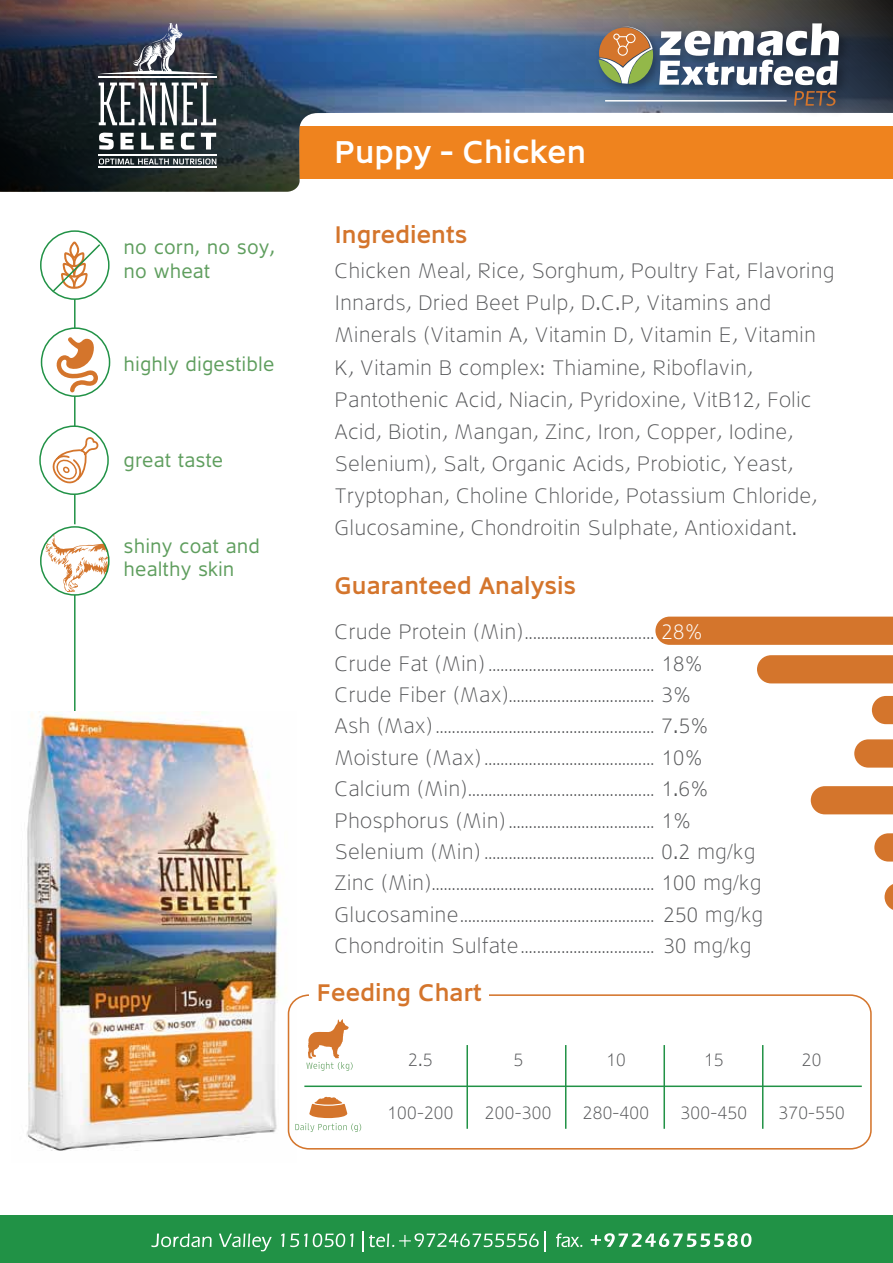
<style>
.page{position:relative;width:893px;height:1263px;background:#fff}
.page>*{position:absolute;margin:0;border:0;box-sizing:border-box;transform-origin:0 0}
.t1{font:500 31.5px "Fb Agol Eng";color:#fff}
.t2{font:500 24px "Fb Agol Eng";color:#d4752c}
.t3{font:300 21px/32.1px "Fb Agol Eng";color:#58595b}
.t4{font:19.5px/23.4px "Fb Agol Eng";color:#5f9e5e}
.t5{font:300 18px "Fb Agol Eng";color:#58595b}
.t6{font:300 15px/31.3px "Fb Agol Eng";color:#58595b}
.s1{font-size:21px}
.s2{font-size:21px;color:#fff}
</style>
<div class="page">
<img style="left:0;top:0;width:893px;height:192px">
<hr style="left:74px;top:280px;width:2px;height:432px;background:#219246">
<div style="left:595px;top:19px;width:256px;height:99px;background:#000;opacity:.32"></div>
<svg style="left:659px;top:23px;width:180px;height:62px"></svg>
<svg style="left:598px;top:26px;width:55px;height:58px;background:#a59066"></svg>
<hr style="left:605px;top:100px;width:182px;height:2px;background:#fff">
<svg style="left:794px;top:91px;width:42px;height:15px"></svg>
<div style="left:0;top:1215px;width:893px;height:48px;background:#219246"></div>
<svg style="left:151px;top:1233px;width:61px;height:14px"></svg>
<svg style="left:219px;top:1233px;width:53px;height:18px"></svg>
<svg style="left:281px;top:1233px;width:73px;height:14px"></svg>
<hr style="left:362px;top:1231px;width:2px;height:20px;background:#fff">
<svg style="left:369px;top:1233px;width:170px;height:14px"></svg>
<hr style="left:544px;top:1231px;width:2px;height:20px;background:#fff">
<svg style="left:556px;top:1233px;width:26px;height:14px"></svg>
<svg style="left:591px;top:1233px;width:160px;height:14px"></svg>
<img style="left:26px;top:712px;width:271px;height:439px">
<div style="left:655px;top:617px;width:238px;height:28px;background:#d4752c"></div>
<div style="left:757px;top:655px;width:136px;height:28px;background:#d4752c"></div>
<svg style="left:872px;top:696px;width:21px;height:28px"></svg>
<svg style="left:874px;top:833px;width:19px;height:28px"></svg>
<svg style="left:884px;top:884px;width:9px;height:26px"></svg>
<svg style="left:854px;top:739px;width:39px;height:29px"></svg>
<svg style="left:811px;top:786px;width:82px;height:28px;background:#d57a34"></svg>
<svg style="left:41px;top:231px;width:68px;height:68px"></svg>
<div style="left:40px;top:230px;width:70px;height:70px;border:2px solid #219246;border-radius:50%"></div>
<div style="left:42px;top:328px;width:68px;height:68px;background:#fff;border-radius:50%"></div>
<div style="left:41px;top:327px;width:69px;height:70px;border:2px solid #219246;border-radius:50%"></div>
<div style="left:40px;top:426px;width:68px;height:68px;background:#fff;border-radius:50%"></div>
<div style="left:39px;top:425px;width:70px;height:70px;border:2px solid #219246;border-radius:50%"></div>
<svg style="left:39px;top:524px;width:68px;height:68px"></svg>
<svg style="left:56px;top:336px;width:42px;height:56px"></svg>
<svg style="left:99px;top:133px;width:15px;height:17px"></svg>
<svg style="left:120px;top:133px;width:14px;height:17px"></svg>
<svg style="left:141px;top:133px;width:13px;height:17px"></svg>
<svg style="left:161px;top:133px;width:13px;height:17px"></svg>
<svg style="left:181px;top:133px;width:13px;height:17px"></svg>
<svg style="left:201px;top:133px;width:15px;height:17px"></svg>
<svg style="left:99px;top:83px;width:117px;height:42px"></svg>
<svg style="left:99px;top:23px;width:117px;height:51px;background:#525668"></svg>
<hr style="left:99px;top:76px;width:118px;height:1px;background:#fff">
<hr style="left:99px;top:167px;width:118px;height:1px;background:#fff">
<hr style="left:99px;top:155px;width:118px;height:1px;background:#fff">
<svg style="left:99px;top:158px;width:117px;height:6px"></svg>
<svg style="left:51px;top:241px;width:51px;height:52px"></svg>
<svg style="left:50px;top:435px;width:50px;height:51px"></svg>
<svg style="left:45px;top:527px;width:64px;height:65px"></svg>
<div style="left:40px;top:526px;width:70px;height:70px;border:2px solid #219246;border-radius:50%"></div>
<div style="left:288px;top:994px;width:584px;height:155px;border:2px solid #d4752c;border-radius:20px"></div>
<hr style="left:304px;top:1085px;width:558px;height:2px;background:#219246">
<div style="left:310px;top:979px;width:179px;height:31px;background:#fff"></div>
<svg style="left:295px;top:1097px;width:66px;height:35px"></svg>
<svg style="left:306px;top:1019px;width:47px;height:52px"></svg>
<hr style="left:466px;top:1045px;width:2px;height:84px;background:#219246">
<hr style="left:565px;top:1045px;width:1px;height:84px;background:#219246">
<hr style="left:663px;top:1045px;width:2px;height:84px;background:#219246">
<hr style="left:762px;top:1045px;width:1px;height:84px;background:#219246">
<h3 class="t4" style="left:124px;top:238px;width:153px">no corn, no soy, no wheat</h3>
<h3 class="t4" style="left:124px;top:355px;width:152px">highly digestible</h3>
<h3 class="t4" style="left:124px;top:450px;width:101px">great taste</h3>
<h3 class="t4" style="left:124px;top:537px;width:138px">shiny coat and healthy skin</h3>
<h1 class="t1" style="left:334px;top:137px;width:253px">Puppy - Chicken</h1>
<h2 class="t2" style="left:334px;top:224px;width:135px">Ingredients</h2>
<p class="t3" style="left:334px;top:257px;width:502px">Chicken Meal, Rice, Sorghum, Poultry Fat, Flavoring Innards, Dried Beet Pulp, D.C.P, Vitamins and Minerals (Vitamin A, Vitamin D, Vitamin E, Vitamin K, Vitamin B complex: Thiamine, Riboflavin, Pantothenic Acid, Niacin, Pyridoxine, VitB12, Folic Acid, Biotin, Mangan, Zinc, Iron, Copper, Iodine, Selenium), Salt, Organic Acids, Probiotic, Yeast, Tryptophan, Choline Chloride, Potassium Chloride, Glucosamine, Chondroitin Sulphate, Antioxidant.</p>
<h2 class="t2" style="left:334px;top:575px;width:243px">Guaranteed Analysis</h2>
<p class="t6" style="left:334px;top:620px;width:431px"><span class="s1">Crude Protein (Min)</span>................................ <span class="s2">28% </span><span class="s1">Crude Fat (Min)</span> ......................................... <span class="s1">18% Crude Fiber (Max)</span>.................................... <span class="s1">3%<br>Ash (Max)</span> ...................................................... <span class="s1">7.5% Moisture (Max)</span> .......................................... <span class="s1">10% Calcium (Min)</span>.............................................. <span class="s1">1.6% Phosphorus (Min)</span> .................................... <span class="s1">1% Selenium (Min)</span> .......................................... <span class="s1">0.2 mg/kg Zinc (Min)</span>....................................................... <span class="s1">100 mg/kg Glucosamine</span>................................................ <span class="s1">250 mg/kg Chondroitin Sulfate</span>................................. <span class="s1">30 mg/kg</span></p>
<h2 class="t2" style="left:317px;top:981px;width:166px">Feeding Chart</h2>
<p class="t5" style="left:408px;top:1051px;width:26px">2.5</p>
<p class="t5" style="left:513px;top:1051px;width:11px">5</p>
<p class="t5" style="left:606px;top:1051px;width:21px">10</p>
<p class="t5" style="left:704px;top:1051px;width:21px">15</p>
<p class="t5" style="left:802px;top:1051px;width:21px">20</p>
<p class="t5" style="left:387px;top:1104px;width:68px">100-200</p>
<p class="t5" style="left:485px;top:1104px;width:68px">200-300</p>
<p class="t5" style="left:583px;top:1104px;width:68px">280-400</p>
<p class="t5" style="left:681px;top:1104px;width:68px">300-450</p>
<p class="t5" style="left:778px;top:1104px;width:68px">370-550</p>
</div>
